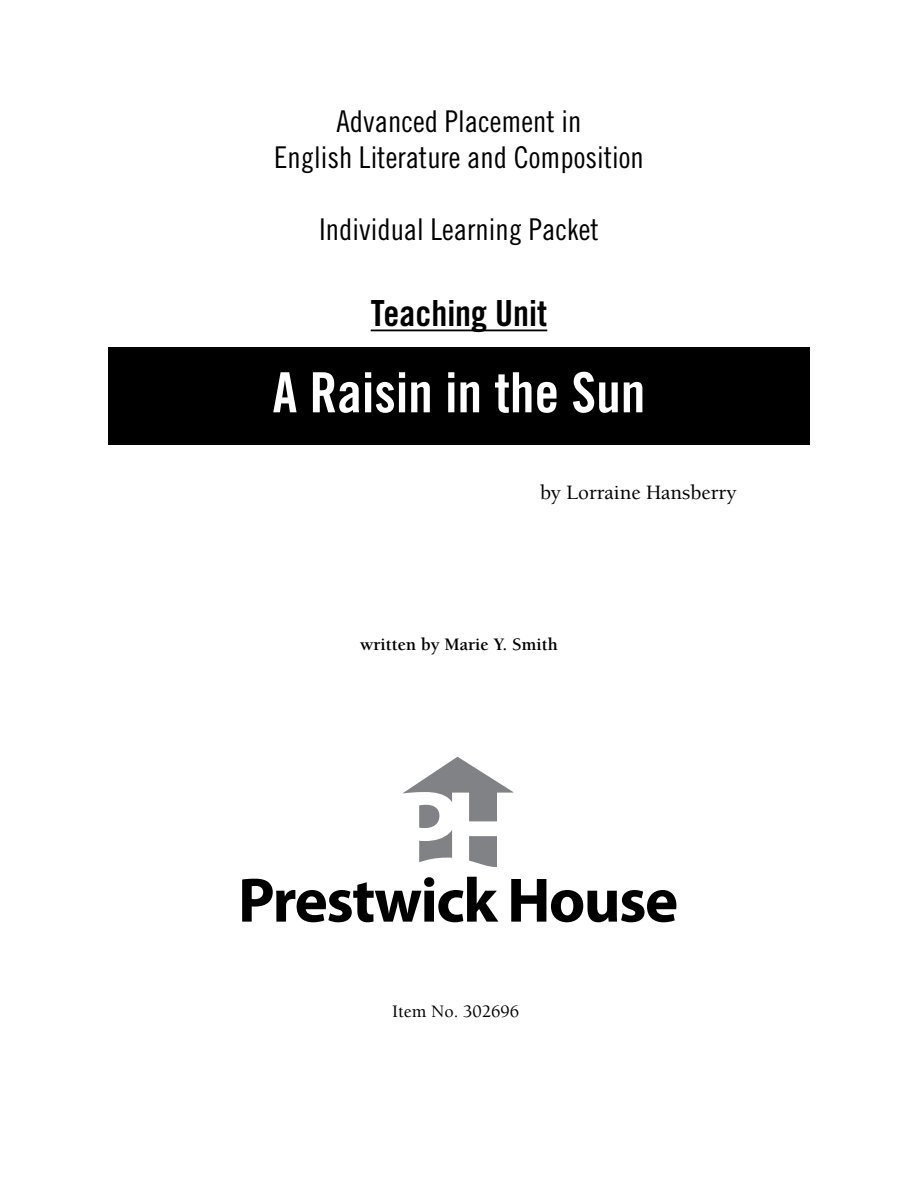
<style>
.page{position:relative;width:918px;height:1188px;background:#fff}
.page>*{position:absolute;margin:0;border:0;box-sizing:border-box;transform-origin:0 0}
.t1{font:55.5px "Trade Gothic Bold Cond Twenty";color:#fff}
.t2{font:36px "Trade Gothic Bold Cond Twenty";color:#000}
.t3{font:30px/36px "Trade Gothic Cond Eighteen";color:#000;text-align:center}
.t4{font:500 21px "Berkeley";color:#000}
.t5{font:700 18px "Berkeley";color:#000}
.t6{font:500 18px "Berkeley";color:#000}
</style>
<div class="page">
<div style="left:108px;top:347px;width:702px;height:98px;background:#000"></div>
<hr style="left:371px;top:330px;width:176px;height:1px;background:#000">
<svg style="left:242px;top:877px;width:256px;height:45px"></svg>
<svg style="left:511px;top:879px;width:165px;height:43px"></svg>
<svg style="left:403px;top:757px;width:110px;height:110px"></svg>
<p class="t3" style="left:274px;top:103px;width:371px">Advanced Placement in<br>English Literature and Composition</p>
<p class="t3" style="left:319px;top:211px;width:281px">Individual Learning Packet</p>
<p class="t2" style="left:371px;top:291px;width:178px">Teaching Unit</p>
<h1 class="t1" style="left:273px;top:359px;width:374px">A Raisin in the Sun</h1>
<p class="t4" style="left:540px;top:481px;width:198px">by Lorraine Hansberry</p>
<p class="t5" style="left:360px;top:635px;width:199px">written by Marie Y. Smith</p>
<p class="t6" style="left:392px;top:1002px;width:129px">Item No. 302696</p>
</div>
